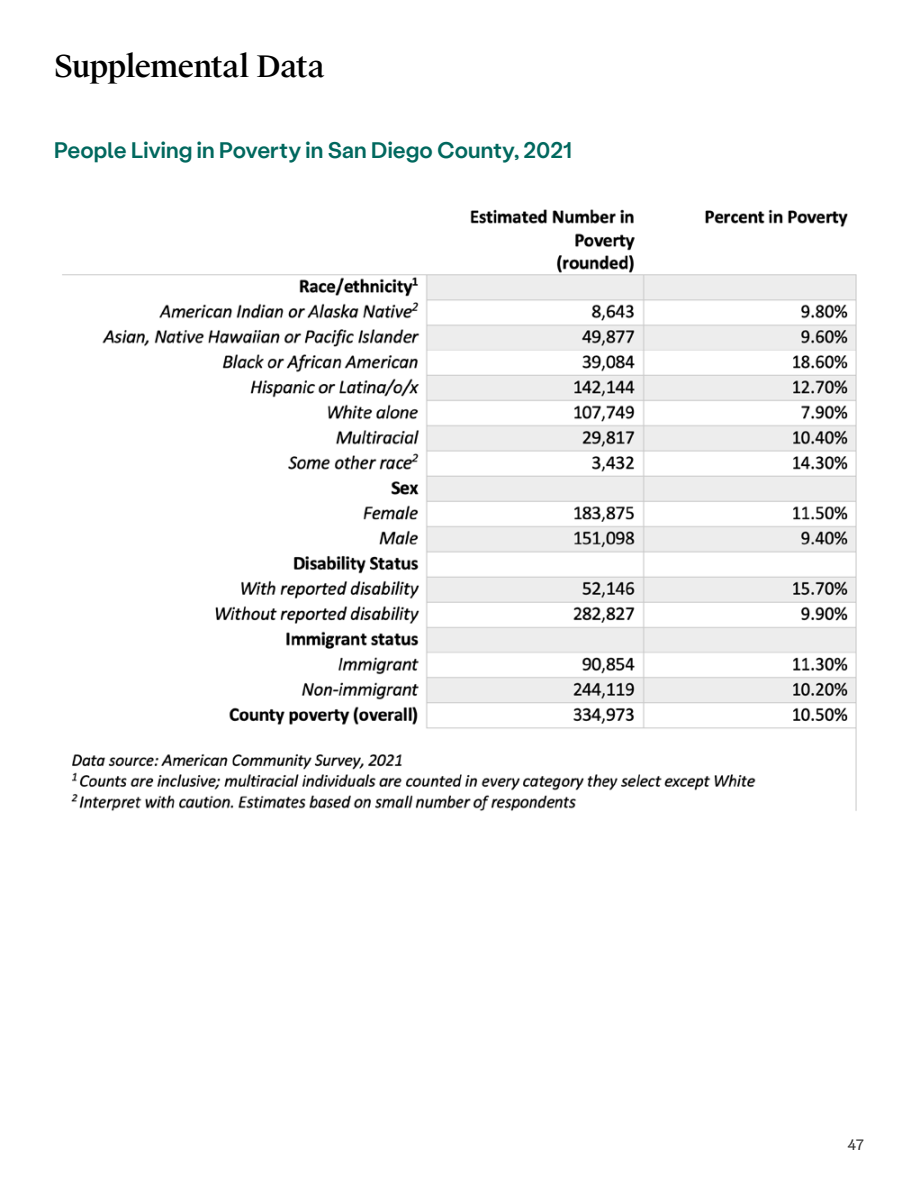
<style>
.page{position:relative;width:918px;height:1188px;background:#fff}
.page>*{position:absolute;margin:0;border:0;box-sizing:border-box;transform-origin:0 0}
.t1{font:500 30px "Suisse Works";letter-spacing:-.015em;color:#000}
.t2{font:500 22.5px "Stabil Grotesk";color:#00685e}
.t3{font:15px "Stabil Grotesk";color:#303030}
</style>
<div class="page">
<img style="left:62px;top:209px;width:795px;height:602px">
<h1 class="t1" style="left:54px;top:48px;width:272px">Supplemental Data</h1>
<p class="t2" style="left:54px;top:135px;width:520px">People Living in Poverty in San Diego County, 2021</p>
<p class="t3" style="left:848px;top:1134px;width:18px">47</p>
</div>
